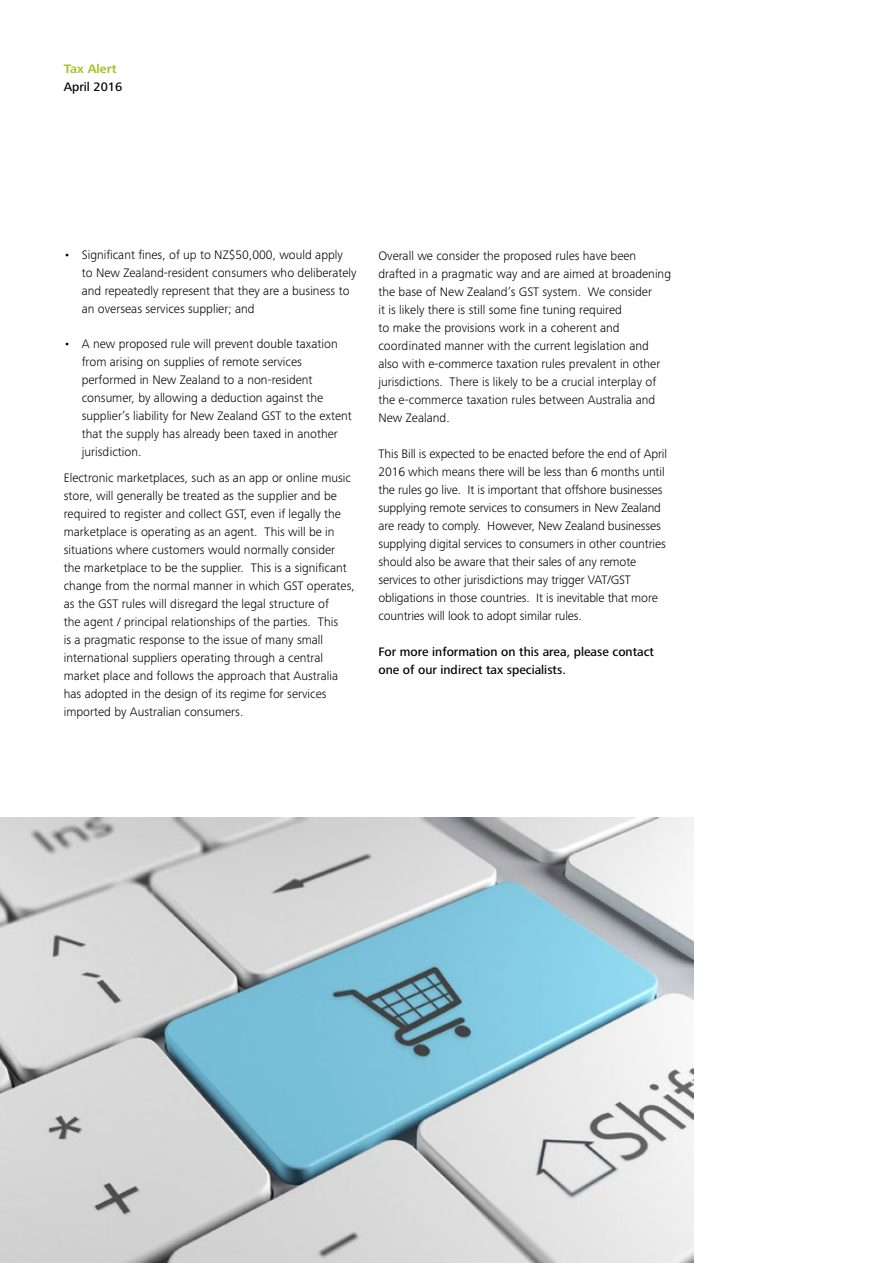
<style>
.page{position:relative;width:893px;height:1263px;background:#fff}
.page>*{position:absolute;margin:0;border:0;box-sizing:border-box;transform-origin:0 0}
.t1{font:300 12.75px/18px "Frutiger Next Pro";color:#000}
.t2{font:500 12.75px/18px "Frutiger Next Pro";color:#000}
.t3{font:700 12.75px "Frutiger Next Pro";color:#a4c52d}
</style>
<div class="page">
<img style="left:0;top:817px;width:693px;height:446px">
<p class="t3" style="left:64px;top:61px;width:54px">Tax Alert</p>
<p class="t2" style="left:64px;top:78px;width:60px">April 2016</p>
<p class="t1" style="left:82px;top:245px;width:276px;text-indent:-18px">• Significant fines, of up to NZ$50,000, would apply to New Zealand-resident consumers who deliberately and repeatedly represent that they are a business to an overseas services supplier; and</p>
<p class="t1" style="left:82px;top:334px;width:272px;text-indent:-18px">• A new proposed rule will prevent double taxation from arising on supplies of remote services performed in New Zealand to a non-resident consumer, by allowing a deduction against the supplier’s liability for New Zealand GST to the extent that the supply has already been taxed in another jurisdiction.</p>
<p class="t1" style="left:64px;top:469px;width:293px">Electronic marketplaces, such as an app or online music store, will generally be treated as the supplier and be required to register and collect GST, even if legally the marketplace is operating as an agent. This will be in situations where customers would normally consider the marketplace to be the supplier. This is a significant change from the normal manner in which GST operates, as the GST rules will disregard the legal structure of<br>the agent / principal relationships of the parties. This<br>is a pragmatic response to the issue of many small international suppliers operating through a central market place and follows the approach that Australia has adopted in the design of its regime for services imported by Australian consumers.</p>
<p class="t1" style="left:378px;top:247px;width:294px">Overall we consider the proposed rules have been drafted in a pragmatic way and are aimed at broadening the base of New Zealand’s GST system. We consider<br>it is likely there is still some fine tuning required<br>to make the provisions work in a coherent and coordinated manner with the current legislation and also with e-commerce taxation rules prevalent in other jurisdictions. There is likely to be a crucial interplay of the e-commerce taxation rules between Australia and New Zealand.</p>
<p class="t1" style="left:378px;top:445px;width:290px">This Bill is expected to be enacted before the end of April 2016 which means there will be less than 6 months until the rules go live. It is important that offshore businesses supplying remote services to consumers in New Zealand are ready to comply. However, New Zealand businesses supplying digital services to consumers in other countries should also be aware that their sales of any remote services to other jurisdictions may trigger VAT/GST obligations in those countries. It is inevitable that more countries will look to adopt similar rules.</p>
<p class="t2" style="left:378px;top:643px;width:277px">For more information on this area, please contact one of our indirect tax specialists.</p>
</div>
